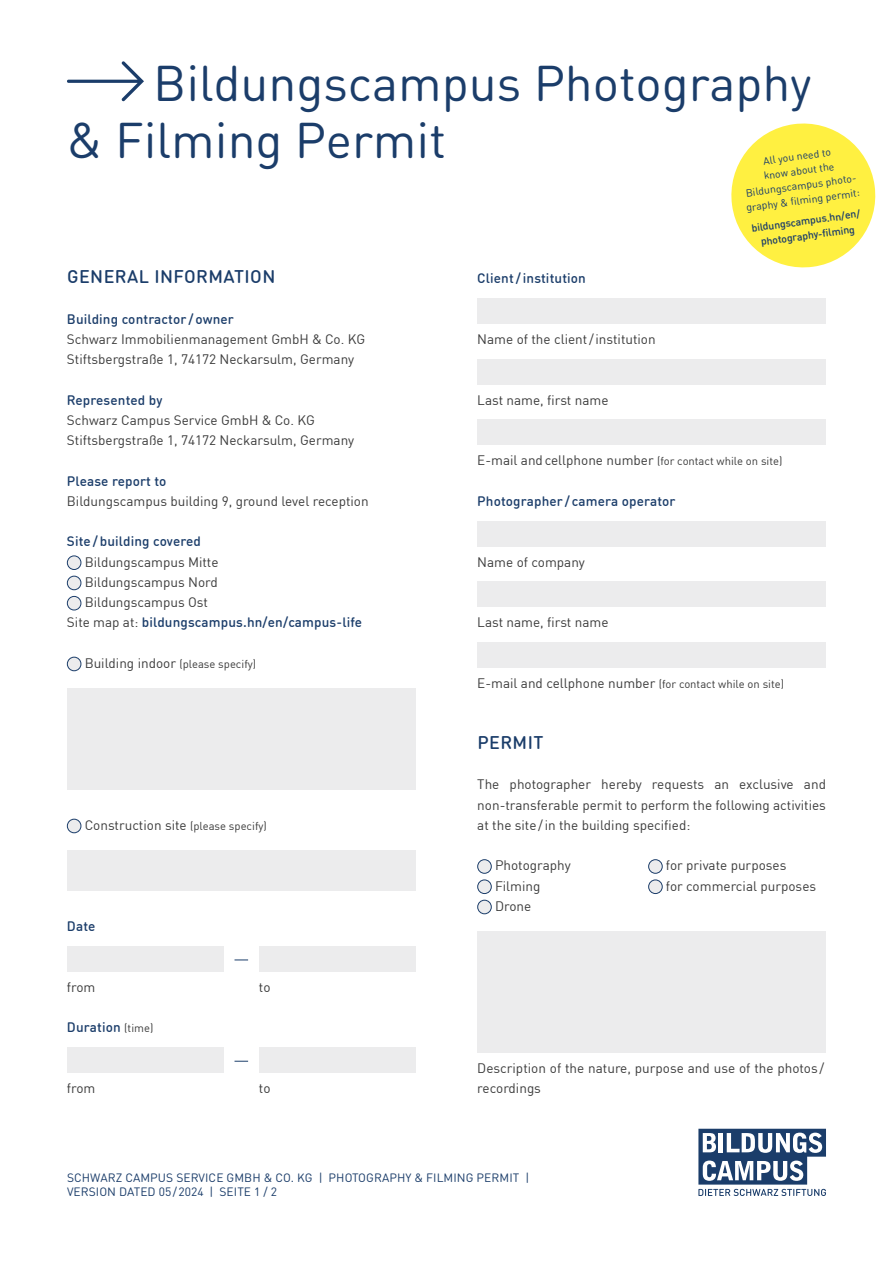
<style>
.page{position:relative;width:893px;height:1263px;background:#fff}
.page>*{position:absolute;margin:0;border:0;box-sizing:border-box;transform-origin:0 0}
.t1{font:49.5px/57px "DIN Round OT";color:#1b3d6a}
.t2{font:500 18px "DIN Round OT";letter-spacing:.025em;color:#1b3d6a}
.t3{font:13.5px/20.2px "DINOT";color:#3b3b3b}
.t4{font:500 13.5px "DIN Round OT";letter-spacing:.01em;color:#1b3d6a}
.t5{font:12px/14.4px "DIN Round OT";letter-spacing:.005em;color:#1b3d6a}
.t6{font:11.25px "DINOT";color:#3b3b3b}
.t7{font:10.5px/14.7px "DIN Round OT";color:#1b3d6a;text-align:center}
.t8{font:500 10.5px/14.7px "DIN Round OT";color:#1b3d6a;text-align:center}
.s1{font-family:"DINOT";font-weight:400;color:#3b3b3b}
.s2{font-size:13.5px}
.s3{font-size:11.25px}
.s4{font-family:"DINOT";font-weight:400;font-size:11.25px;color:#3b3b3b}
</style>
<div class="page">
<svg style="left:698px;top:1129px;width:128px;height:67px"></svg>
<hr style="left:719px;top:1133px;width:4px;height:19px;background:#fff">
<svg style="left:731px;top:123px;width:145px;height:145px"></svg>
<div style="left:67px;top:556px;width:14px;height:13px;background:#ececed;border-radius:50%"></div>
<div style="left:67px;top:555px;width:14px;height:15px;border:1px solid #1b3d6a;border-radius:50%"></div>
<div style="left:67px;top:576px;width:14px;height:14px;background:#ececed;border-radius:50%"></div>
<div style="left:67px;top:576px;width:14px;height:14px;border:1px solid #1b3d6a;border-radius:50%"></div>
<div style="left:67px;top:596px;width:14px;height:14px;background:#ececed;border-radius:50%"></div>
<div style="left:67px;top:596px;width:14px;height:14px;border:1px solid #1b3d6a;border-radius:50%"></div>
<div style="left:67px;top:657px;width:14px;height:14px;background:#ececed;border-radius:50%"></div>
<div style="left:67px;top:657px;width:14px;height:14px;border:1px solid #1b3d6a;border-radius:50%"></div>
<div style="left:67px;top:688px;width:349px;height:101px;background:#ececed"></div>
<div style="left:67px;top:819px;width:14px;height:14px;background:#ececed;border-radius:50%"></div>
<div style="left:67px;top:819px;width:14px;height:14px;border:1px solid #1b3d6a;border-radius:50%"></div>
<div style="left:67px;top:850px;width:349px;height:40px;background:#ececed"></div>
<svg style="left:235px;top:959px;width:13px;height:1px"></svg>
<div style="left:67px;top:946px;width:156px;height:25px;background:#ececed"></div>
<div style="left:259px;top:946px;width:157px;height:25px;background:#ececed"></div>
<svg style="left:235px;top:1061px;width:13px;height:1px"></svg>
<div style="left:67px;top:1047px;width:156px;height:26px;background:#ececed"></div>
<div style="left:259px;top:1047px;width:157px;height:26px;background:#ececed"></div>
<div style="left:477px;top:298px;width:349px;height:25px;background:#ececed"></div>
<div style="left:477px;top:359px;width:349px;height:25px;background:#ececed"></div>
<div style="left:477px;top:419px;width:349px;height:26px;background:#ececed"></div>
<div style="left:477px;top:521px;width:349px;height:25px;background:#ececed"></div>
<div style="left:477px;top:581px;width:349px;height:26px;background:#ececed"></div>
<div style="left:477px;top:642px;width:349px;height:26px;background:#ececed"></div>
<div style="left:478px;top:860px;width:13px;height:13px;background:#ececed;border-radius:50%"></div>
<div style="left:477px;top:859px;width:15px;height:15px;border:1px solid #1b3d6a;border-radius:50%"></div>
<div style="left:649px;top:860px;width:13px;height:13px;background:#ececed;border-radius:50%"></div>
<div style="left:648px;top:859px;width:15px;height:15px;border:1px solid #1b3d6a;border-radius:50%"></div>
<div style="left:478px;top:880px;width:13px;height:13px;background:#ececed;border-radius:50%"></div>
<div style="left:477px;top:879px;width:15px;height:15px;border:1px solid #1b3d6a;border-radius:50%"></div>
<div style="left:649px;top:880px;width:13px;height:13px;background:#ececed;border-radius:50%"></div>
<div style="left:648px;top:879px;width:15px;height:15px;border:1px solid #1b3d6a;border-radius:50%"></div>
<div style="left:478px;top:900px;width:13px;height:14px;background:#ececed;border-radius:50%"></div>
<div style="left:477px;top:900px;width:15px;height:14px;border:1px solid #1b3d6a;border-radius:50%"></div>
<div style="left:477px;top:931px;width:349px;height:121px;background:#ececed"></div>
<svg style="left:67px;top:61px;width:77px;height:40px"></svg>
<h1 class="t1" style="left:67px;top:54px;width:746px;text-indent:86px">Bildungscampus Photography &amp; Filming Permit</h1>
<p class="t7" style="left:739px;top:157px;width:116px;rotate:-8deg">All you need to<br>know about the<br>Bildungscampus photo‑ graphy &amp; filming permit:</p>
<p class="t8" style="left:750px;top:221px;width:111px;rotate:-8deg">bildungscampus.hn/en/ photography-fi lming</p>
<h2 class="t2" style="left:67px;top:265px;width:210px">GENERAL INFORMATION</h2>
<p class="t4" style="left:67px;top:310px;width:168px">Building contractor / owner</p>
<p class="t3" style="left:67px;top:328px;width:300px">Schwarz Immobilienmanagement GmbH &amp; Co. KG<br>Stiftsbergstraße 1, 74172 Neckarsulm, Germany</p>
<p class="t4" style="left:67px;top:391px;width:97px">Represented by</p>
<p class="t3" style="left:67px;top:409px;width:289px">Schwarz Campus Service GmbH &amp; Co. KG<br>Stiftsbergstraße 1, 74172 Neckarsulm, Germany</p>
<p class="t4" style="left:67px;top:472px;width:101px">Please report to</p>
<p class="t3" style="left:67px;top:490px;width:303px">Bildungscampus building 9, ground level reception</p>
<p class="t4" style="left:67px;top:533px;width:135px">Site / building covered</p>
<p class="t3" style="left:85px;top:550px;width:135px;text-align:justify">Bildungscampus Mitte Bildungscampus Nord Bildungscampus Ost</p>
<p class="t4" style="left:67px;top:614px;width:297px"><span class="s1">Site map at:</span> bildungscampus.hn/en/campus-life</p>
<p class="t6" style="left:85px;top:655px;width:173px"><span class="s2">Building indoor</span> (please specify)</p>
<p class="t3" style="left:85px;top:814px;width:184px">Construction site <span class="s3">(please specify)</span></p>
<p class="t4" style="left:67px;top:917px;width:30px">Date</p>
<p class="t3" style="left:67px;top:976px;width:30px">from</p>
<p class="t3" style="left:259px;top:976px;width:13px">to</p>
<p class="t4" style="left:67px;top:1019px;width:88px">Duration <span class="s4">(time)</span></p>
<p class="t3" style="left:67px;top:1077px;width:30px">from</p>
<p class="t3" style="left:259px;top:1077px;width:13px">to</p>
<p class="t4" style="left:477px;top:269px;width:110px">Client/institution</p>
<p class="t3" style="left:477px;top:328px;width:180px">Name of the client/institution</p>
<p class="t3" style="left:477px;top:388px;width:133px">Last name, first name</p>
<p class="t3" style="left:477px;top:449px;width:307px">E-mail andcellphone number <span class="s3">(for contact while on site)</span></p>
<p class="t4" style="left:477px;top:492px;width:200px">Photographer / camera operator</p>
<p class="t3" style="left:477px;top:550px;width:109px">Name of company</p>
<p class="t3" style="left:477px;top:611px;width:133px">Last name, first name</p>
<p class="t3" style="left:477px;top:672px;width:308px">E-mail and cellphone number <span class="s3">(for contact while on site)</span></p>
<h2 class="t2" style="left:477px;top:731px;width:68px">PERMIT</h2>
<p class="t3" style="left:477px;top:773px;width:350px;text-align:justify">The photographer hereby requests an exclusive and non-transferable permit to perform the following activities at the site/in the building specified:</p>
<p class="t3" style="left:495px;top:854px;width:77px">Photography</p>
<p class="t3" style="left:666px;top:854px;width:122px">for private purposes</p>
<p class="t3" style="left:495px;top:874px;width:47px">Filming</p>
<p class="t3" style="left:666px;top:874px;width:152px">for commercial purposes</p>
<p class="t3" style="left:495px;top:895px;width:38px">Drone</p>
<p class="t3" style="left:477px;top:1057px;width:348px">Description of the nature, purpose and use of the photos / recordings</p>
<p class="t5" style="left:67px;top:1170px;width:464px">SCHWARZ CAMPUS SERVICE GMBH &amp; CO. KG | PHOTOGRAPHY &amp; FILMING PERMIT |<br>VERSION DATED 05/2024 | SEITE 1 / 2</p>
</div>
